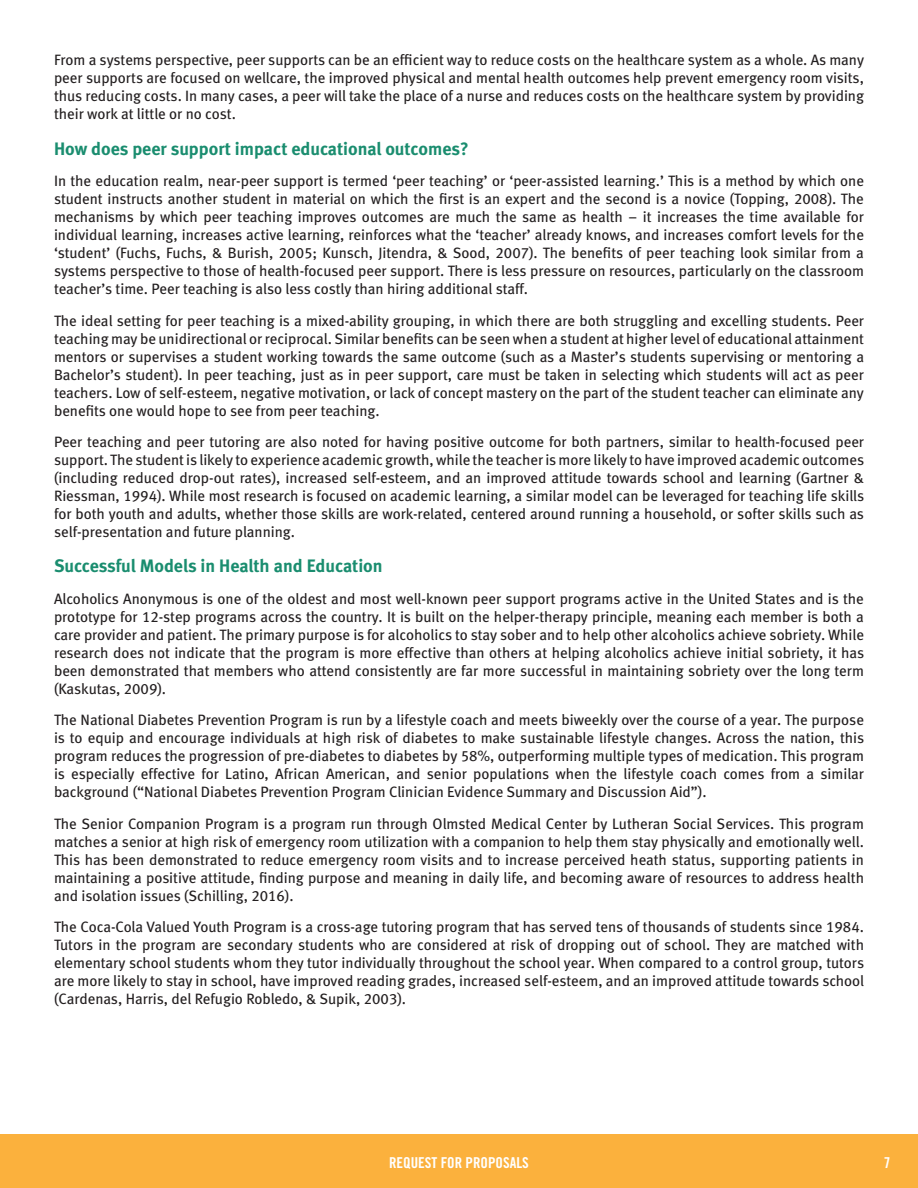
<style>
.page{position:relative;width:918px;height:1188px;background:#fff}
.page>*{position:absolute;margin:0;border:0;box-sizing:border-box;transform-origin:0 0}
.t1{font:18px "Meta Bold LF";color:#1a8d6f}
.t2{font:15px/18px "Meta Book LF";color:#231f20;text-align:justify}
.t3{font:15px "Trade Gothic Bold Cond Twenty";color:#fff}
</style>
<div class="page">
<div style="left:0;top:1134px;width:918px;height:54px;background:#fbb13d"></div>
<p class="t2" style="left:54px;top:51px;width:812px">From a systems perspective, peer supports can be an efficient way to reduce costs on the healthcare system as a whole. As many peer supports are focused on wellcare, the improved physical and mental health outcomes help prevent emergency room visits, thus reducing costs. In many cases, a peer will take the place of a nurse and reduces costs on the healthcare system by providing their work at little or no cost.</p>
<p class="t1" style="left:54px;top:138px;width:416px">How does peer support impact educational outcomes?</p>
<p class="t2" style="left:54px;top:172px;width:812px">In the education realm, near-peer support is termed ‘peer teaching’ or ‘peer-assisted learning.’ This is a method by which one student instructs another student in material on which the first is an expert and the second is a novice (Topping, 2008). The mechanisms by which peer teaching improves outcomes are much the same as health – it increases the time available for individual learning, increases active learning, reinforces what the ‘teacher’ already knows, and increases comfort levels for the ‘student’ (Fuchs, Fuchs, &amp; Burish, 2005; Kunsch, Jitendra, &amp; Sood, 2007). The benefits of peer teaching look similar from a systems perspective to those of health-focused peer support. There is less pressure on resources, particularly on the classroom teacher’s time. Peer teaching is also less costly than hiring additional staff.</p>
<p class="t2" style="left:54px;top:311px;width:812px">The ideal setting for peer teaching is a mixed-ability grouping, in which there are both struggling and excelling students. Peer teaching may be unidirectional or reciprocal. Similar benefits can be seen when a student at higher level of educational attainment mentors or supervises a student working towards the same outcome (such as a Master’s students supervising or mentoring a Bachelor’s student). In peer teaching, just as in peer support, care must be taken in selecting which students will act as peer teachers. Low of self-esteem, negative motivation, or lack of concept mastery on the part of the student teacher can eliminate any benefits one would hope to see from peer teaching.</p>
<p class="t2" style="left:54px;top:433px;width:812px">Peer teaching and peer tutoring are also noted for having positive outcome for both partners, similar to health-focused peer support. The student is likely to experience academic growth, while the teacher is more likely to have improved academic outcomes (including reduced drop-out rates), increased self-esteem, and an improved attitude towards school and learning (Gartner &amp; Riessman, 1994). While most research is focused on academic learning, a similar model can be leveraged for teaching life skills for both youth and adults, whether those skills are work-related, centered around running a household, or softer skills such as self-presentation and future planning.</p>
<p class="t1" style="left:54px;top:555px;width:330px">Successful Models in Health and Education</p>
<p class="t2" style="left:54px;top:589px;width:812px">Alcoholics Anonymous is one of the oldest and most well-known peer support programs active in the United States and is the prototype for 12-step programs across the country. It is built on the helper-therapy principle, meaning each member is both a care provider and patient. The primary purpose is for alcoholics to stay sober and to help other alcoholics achieve sobriety. While research does not indicate that the program is more effective than others at helping alcoholics achieve initial sobriety, it has been demonstrated that members who attend consistently are far more successful in maintaining sobriety over the long term (Kaskutas, 2009).</p>
<p class="t2" style="left:54px;top:711px;width:812px">The National Diabetes Prevention Program is run by a lifestyle coach and meets biweekly over the course of a year. The purpose is to equip and encourage individuals at high risk of diabetes to make sustainable lifestyle changes. Across the nation, this program reduces the progression of pre-diabetes to diabetes by 58%, outperforming multiple types of medication. This program is especially effective for Latino, African American, and senior populations when the lifestyle coach comes from a similar background (“National Diabetes Prevention Program Clinician Evidence Summary and Discussion Aid”).</p>
<p class="t2" style="left:54px;top:814px;width:812px">The Senior Companion Program is a program run through Olmsted Medical Center by Lutheran Social Services. This program matches a senior at high risk of emergency room utilization with a companion to help them stay physically and emotionally well.<br>This has been demonstrated to reduce emergency room visits and to increase perceived heath status, supporting patients in maintaining a positive attitude, finding purpose and meaning in daily life, and becoming aware of resources to address health and isolation issues (Schilling, 2016).</p>
<p class="t2" style="left:54px;top:918px;width:812px">The Coca-Cola Valued Youth Program is a cross-age tutoring program that has served tens of thousands of students since 1984.<br>Tutors in the program are secondary students who are considered at risk of dropping out of school. They are matched with elementary school students whom they tutor individually throughout the school year. When compared to a control group, tutors are more likely to stay in school, have improved reading grades, increased self-esteem, and an improved attitude towards school (Cardenas, Harris, del Refugio Robledo, &amp; Supik, 2003).</p>
<p class="t3" style="left:389px;top:1154px;width:141px">REQUEST FOR PROPOSALS</p>
<p class="t3" style="left:884px;top:1154px;width:8px">7</p>
</div>
